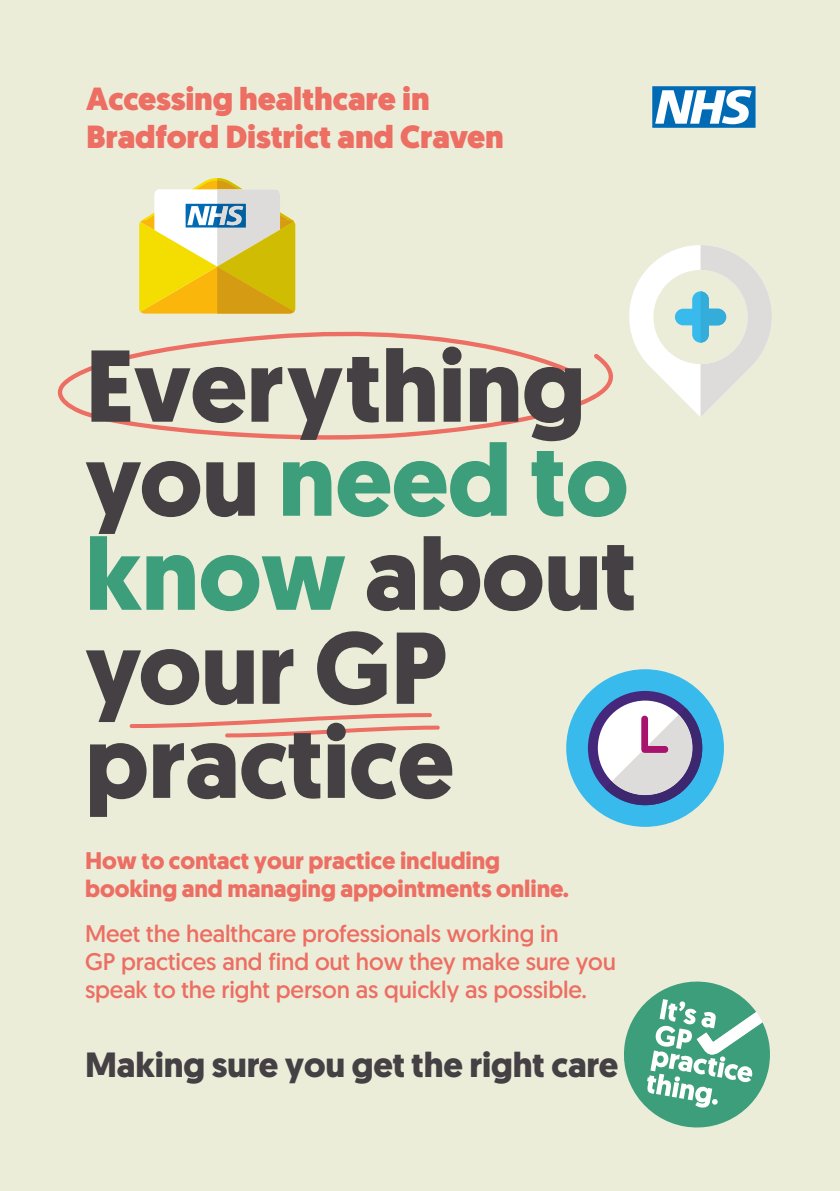
<style>
.page{position:relative;width:840px;height:1191px;background:#fff}
.page>*{position:absolute;margin:0;border:0;box-sizing:border-box;transform-origin:0 0}
.t1{font:700 101.8px/94px "Geomanist";letter-spacing:-.005em;color:#454043}
.t2{font:700 35px "Geomanist";letter-spacing:-.005em;color:#454043}
.t3{font:900 32px/38px "Geomanist";letter-spacing:-.005em;color:#ed6e63}
.t4{font:24px/28px "Geomanist";letter-spacing:-.005em;color:#ed6e63}
.t5{font:700 24px/28px "Geomanist";letter-spacing:-.005em;color:#ed6e63}
.s1{color:#3c9e7a}
</style>
<div class="page">
<div style="left:0;top:0;width:839px;height:1191px;background:#ebedd9"></div>
<svg style="left:624px;top:981px;width:146px;height:147px"></svg>
<svg style="left:652px;top:86px;width:103px;height:42px;background:#77afd6"></svg>
<svg style="left:139px;top:178px;width:156px;height:135px;background:#dfcf6b"></svg>
<div style="left:566px;top:669px;width:157px;height:158px;background:#38baed;border-radius:50%"></div>
<div style="left:587px;top:691px;width:114px;height:114px;background:#45277b;border-radius:50%"></div>
<svg style="left:597px;top:700px;width:95px;height:95px"></svg>
<svg style="left:604px;top:707px;width:97px;height:98px"></svg>
<svg style="left:57px;top:331px;width:556px;height:108px"></svg>
<svg style="left:129px;top:713px;width:311px;height:24px"></svg>
<svg style="left:629px;top:245px;width:143px;height:172px"></svg>
<h3 class="t3" style="left:86px;top:80px;width:419px">Accessing healthcare in<br>Bradford District and Craven</h3>
<h1 class="t1" style="left:85px;top:339px;width:553px">Everything you <span class="s1">need to know</span> about your GP practice</h1>
<p class="t5" style="left:85px;top:846px;width:485px">How to contact your practice including booking and managing appointments online.</p>
<p class="t4" style="left:85px;top:919px;width:532px">Meet the healthcare professionals working in<br>GP practices and find out how they make sure you speak to the right person as quickly as possible.</p>
<h2 class="t2" style="left:85px;top:1041px;width:534px">Making sure you get the right care</h2>
</div>
